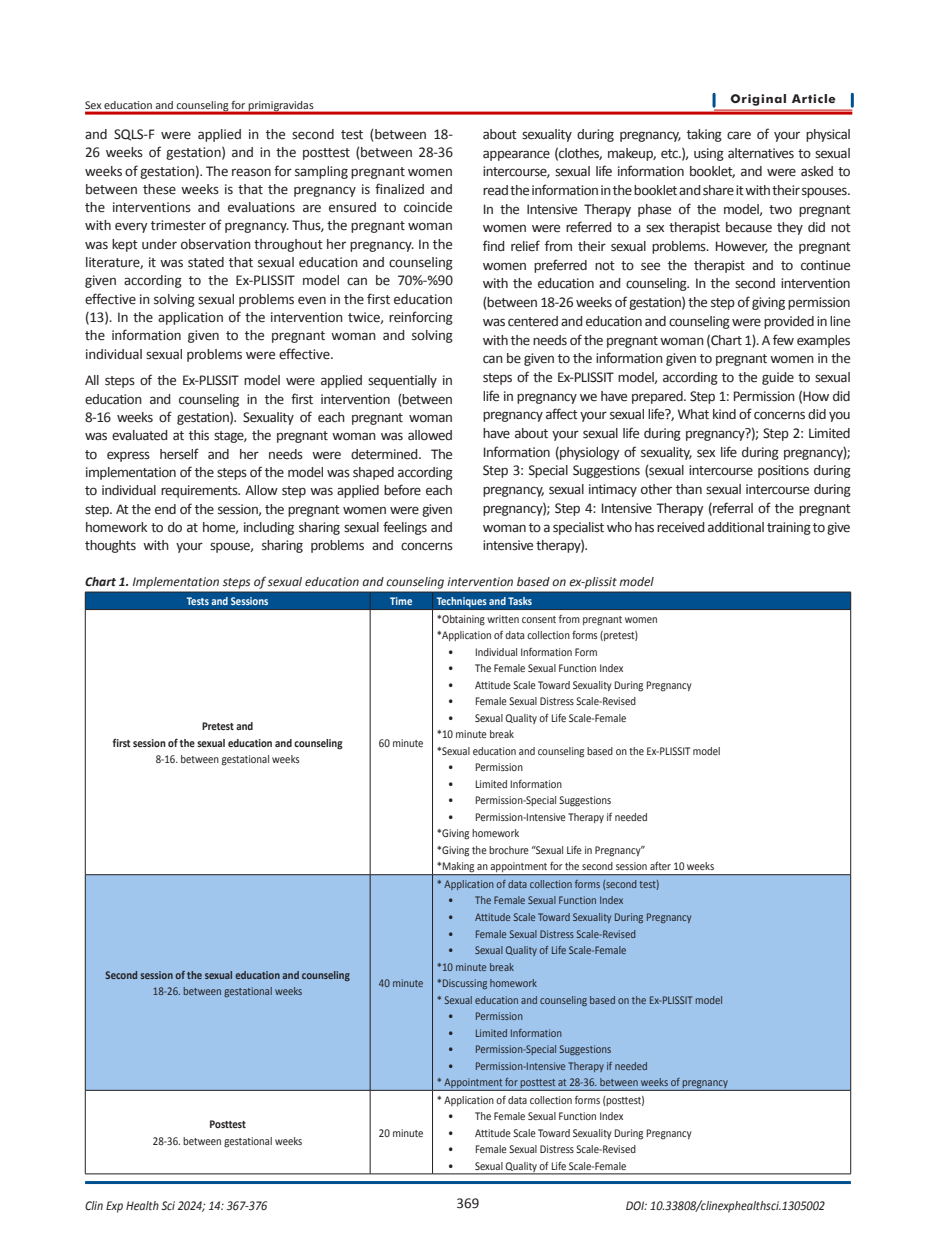
<style>
.page{position:relative;width:936px;height:1255px;background:#fff}
.page>*{position:absolute;margin:0;border:0;box-sizing:border-box;transform-origin:0 0}
.MNormal-TR{font:15px/18.8px "Calibri";letter-spacing:-.03em;color:#231f20;text-align:justify}
.TabloH{font:italic 13.5px "Calibri";color:#231f20}
.TabloH-2{font:italic 13.5px "Calibri";color:#231f20;scale:.9 1}
.TabloTxt{font:12px "Calibri";color:#231f20;scale:.9 1}
.TabloTxt-2{font:700 12px "Calibri";color:#231f20;scale:.9 1}
.TabloTxt-3{font:12px "Calibri";color:#231f20}
.TabloTxt-4{font:700 12px "Calibri";color:#fff;scale:.9 1}
.t1{font:700 12px "Futura BT";letter-spacing:.07em;color:#231f20}
.s1{font-weight:700}
</style>
<div class="page">
<hr style="left:85px;top:1180px;width:765px;height:3px;background:#005090">
<hr style="left:85px;top:112px;width:767px;height:3px;background:#c80000">
<svg style="left:712px;top:94px;width:3px;height:12px"></svg>
<svg style="left:850px;top:94px;width:3px;height:12px"></svg>
<hr style="left:714px;top:110px;width:138px;height:1px;background:#c80000">
<div style="left:86px;top:875px;width:764px;height:215px;background:#a0c6ee"></div>
<hr style="left:85px;top:591px;width:285px;height:1px;background:#231f20">
<hr style="left:370px;top:591px;width:62px;height:1px;background:#231f20">
<hr style="left:432px;top:591px;width:418px;height:1px;background:#231f20">
<div style="left:85px;top:592px;width:766px;height:17px;background:#005090"></div>
<hr style="left:85px;top:609px;width:285px;height:1px;background:#231f20">
<hr style="left:85px;top:609px;width:1px;height:265px;background:#231f20">
<hr style="left:370px;top:609px;width:62px;height:1px;background:#231f20">
<hr style="left:370px;top:609px;width:1px;height:265px;background:#231f20">
<hr style="left:432px;top:609px;width:418px;height:1px;background:#231f20">
<hr style="left:432px;top:609px;width:1px;height:265px;background:#231f20">
<hr style="left:850px;top:609px;width:1px;height:265px;background:#231f20">
<hr style="left:85px;top:874px;width:285px;height:1px;background:#231f20">
<hr style="left:85px;top:874px;width:1px;height:216px;background:#231f20">
<hr style="left:370px;top:874px;width:62px;height:1px;background:#231f20">
<hr style="left:370px;top:874px;width:1px;height:216px;background:#231f20">
<hr style="left:432px;top:874px;width:418px;height:1px;background:#231f20">
<hr style="left:432px;top:874px;width:1px;height:216px;background:#231f20">
<hr style="left:850px;top:874px;width:1px;height:216px;background:#231f20">
<hr style="left:85px;top:1090px;width:285px;height:1px;background:#231f20">
<hr style="left:85px;top:1090px;width:1px;height:83px;background:#231f20">
<hr style="left:370px;top:1090px;width:62px;height:1px;background:#231f20">
<hr style="left:370px;top:1090px;width:1px;height:83px;background:#231f20">
<hr style="left:432px;top:1090px;width:418px;height:1px;background:#231f20">
<hr style="left:432px;top:1090px;width:1px;height:83px;background:#231f20">
<hr style="left:850px;top:1090px;width:1px;height:83px;background:#231f20">
<hr style="left:85px;top:1173px;width:285px;height:1px;background:#231f20">
<hr style="left:370px;top:1173px;width:62px;height:1px;background:#231f20">
<hr style="left:432px;top:1173px;width:418px;height:1px;background:#231f20">
<p class="TabloTxt-3" style="left:85px;top:98px;width:230px">Sex education and counseling for primigravidas</p>
<p class="t1" style="left:730px;top:92px;width:107px">Original Article</p>
<p class="MNormal-TR" style="left:85px;top:124px;width:369px;line-height:18.3px">and SQLS-F were applied in the second test (between 18- 26 weeks of gestation) and in the posttest (between 28-36 weeks of gestation). The reason for sampling pregnant women between these weeks is that the pregnancy is finalized and the interventions and evaluations are ensured to coincide with every trimester of pregnancy. Thus, the pregnant woman was kept under observation throughout her pregnancy. In the literature, it was stated that sexual education and counseling given according to the Ex-PLISSIT model can be 70%-%90 effective in solving sexual problems even in the first education (13). In the application of the intervention twice, reinforcing the information given to the pregnant woman and solving individual sexual problems were effective.</p>
<p class="MNormal-TR" style="left:85px;top:370px;width:369px;line-height:18.3px">All steps of the Ex-PLISSIT model were applied sequentially in education and counseling in the first intervention (between 8-16 weeks of gestation). Sexuality of each pregnant woman was evaluated at this stage, the pregnant woman was allowed to express herself and her needs were determined. The implementation of the steps of the model was shaped according to individual requirements. Allow step was applied before each step. At the end of the session, the pregnant women were given homework to do at home, including sharing sexual feelings and thoughts with your spouse, sharing problems and concerns</p>
<p class="MNormal-TR" style="left:483px;top:124px;width:369px">about sexuality during pregnancy, taking care of your physical appearance (clothes, makeup, etc.), using alternatives to sexual intercourse, sexual life information booklet, and were asked to read the information in the booklet and share it with their spouses.<br>In the Intensive Therapy phase of the model, two pregnant women were referred to a sex therapist because they did not find relief from their sexual problems. However, the pregnant women preferred not to see the therapist and to continue with the education and counseling. In the second intervention (between 18-26 weeks of gestation) the step of giving permission was centered and education and counseling were provided in line with the needs of the pregnant woman (Chart 1). A few examples can be given to the information given to pregnant women in the steps of the Ex-PLISSIT model, according to the guide to sexual life in pregnancy we have prepared. Step 1: Permission (How did pregnancy affect your sexual life?, What kind of concerns did you have about your sexual life during pregnancy?); Step 2: Limited Information (physiology of sexuality, sex life during pregnancy); Step 3: Special Suggestions (sexual intercourse positions during pregnancy, sexual intimacy other than sexual intercourse during pregnancy); Step 4: Intensive Therapy (referral of the pregnant woman to a specialist who has received additional training to give intensive therapy).</p>
<p class="TabloH" style="left:85px;top:572px;width:570px"><span class="s1">Chart 1.</span> Implementation steps of sexual education and counseling intervention based on ex-plissit model</p>
<p class="TabloTxt-4" style="left:187px;top:593px;width:92px">Tests and Sessions</p>
<p class="TabloTxt-4" style="left:390px;top:593px;width:26px">Time</p>
<p class="TabloTxt-4" style="left:437px;top:593px;width:107px">Techniques and Tasks</p>
<p class="TabloTxt-2" style="left:202px;top:717px;width:58px">Pretest and</p>
<p class="TabloTxt-2" style="left:113px;top:734px;width:256px">first session of the sexual education and counseling</p>
<p class="TabloTxt" style="left:156px;top:751px;width:161px">8-16. between gestational weeks</p>
<p class="TabloTxt-2" style="left:106px;top:966px;width:273px">Second session of the sexual education and counseling</p>
<p class="TabloTxt" style="left:153px;top:983px;width:168px">18-26. between gestational weeks</p>
<p class="TabloTxt-2" style="left:209px;top:1115px;width:42px">Posttest</p>
<p class="TabloTxt" style="left:153px;top:1133px;width:168px">28-36. between gestational weeks</p>
<p class="TabloTxt" style="left:379px;top:735px;width:51px">60 minute</p>
<p class="TabloTxt" style="left:379px;top:975px;width:51px">40 minute</p>
<p class="TabloTxt" style="left:379px;top:1125px;width:51px">20 minute</p>
<p class="TabloTxt" style="left:437px;top:611px;width:247px">*Obtaining written consent from pregnant women</p>
<p class="TabloTxt" style="left:437px;top:628px;width:225px">*Application of data collection forms (pretest)</p>
<p class="TabloTxt" style="left:448px;top:644px;width:168px">• Individual Information Form</p>
<p class="TabloTxt" style="left:448px;top:661px;width:196px">• The Female Sexual Function Index</p>
<p class="TabloTxt" style="left:448px;top:677px;width:272px">• Attitude Scale Toward Sexuality During Pregnancy</p>
<p class="TabloTxt" style="left:448px;top:694px;width:210px">• Female Sexual Distress Scale-Revised</p>
<p class="TabloTxt" style="left:448px;top:710px;width:200px">• Sexual Quality of Life Scale-Female</p>
<p class="TabloTxt" style="left:437px;top:727px;width:87px">*10 minute break</p>
<p class="TabloTxt" style="left:437px;top:743px;width:317px">*Sexual education and counseling based on the Ex-PLISSIT model</p>
<p class="TabloTxt" style="left:448px;top:760px;width:85px">• Permission</p>
<p class="TabloTxt" style="left:448px;top:776px;width:128px">• Limited Information</p>
<p class="TabloTxt" style="left:448px;top:793px;width:183px">• Permission-Special Suggestions</p>
<p class="TabloTxt" style="left:448px;top:809px;width:223px">• Permission-Intensive Therapy if needed</p>
<p class="TabloTxt" style="left:437px;top:826px;width:93px">*Giving homework</p>
<p class="TabloTxt" style="left:437px;top:842px;width:233px">*Giving the brochure “Sexual Life in Pregnancy”</p>
<p class="TabloTxt" style="left:437px;top:859px;width:310px">*Making an appointment for the second session after 10 weeks</p>
<p class="TabloTxt" style="left:437px;top:876px;width:249px">* Application of data collection forms (second test)</p>
<p class="TabloTxt" style="left:448px;top:893px;width:196px">• The Female Sexual Function Index</p>
<p class="TabloTxt" style="left:448px;top:909px;width:272px">• Attitude Scale Toward Sexuality During Pregnancy</p>
<p class="TabloTxt" style="left:448px;top:926px;width:210px">• Female Sexual Distress Scale-Revised</p>
<p class="TabloTxt" style="left:448px;top:942px;width:200px">• Sexual Quality of Life Scale-Female</p>
<p class="TabloTxt" style="left:437px;top:959px;width:87px">*10 minute break</p>
<p class="TabloTxt" style="left:437px;top:975px;width:113px">*Discussing homework</p>
<p class="TabloTxt" style="left:437px;top:992px;width:319px">* Sexual education and counseling based on the Ex-PLISSIT model</p>
<p class="TabloTxt" style="left:448px;top:1008px;width:85px">• Permission</p>
<p class="TabloTxt" style="left:448px;top:1025px;width:128px">• Limited Information</p>
<p class="TabloTxt" style="left:448px;top:1041px;width:183px">• Permission-Special Suggestions</p>
<p class="TabloTxt" style="left:448px;top:1058px;width:223px">• Permission-Intensive Therapy if needed</p>
<p class="TabloTxt" style="left:437px;top:1074px;width:325px">* Appointment for posttest at 28-36. between weeks of pregnancy</p>
<p class="TabloTxt" style="left:437px;top:1092px;width:233px">* Application of data collection forms (posttest)</p>
<p class="TabloTxt" style="left:448px;top:1108px;width:196px">• The Female Sexual Function Index</p>
<p class="TabloTxt" style="left:448px;top:1125px;width:272px">• Attitude Scale Toward Sexuality During Pregnancy</p>
<p class="TabloTxt" style="left:448px;top:1141px;width:210px">• Female Sexual Distress Scale-Revised</p>
<p class="TabloTxt" style="left:448px;top:1158px;width:200px">• Sexual Quality of Life Scale-Female</p>
<p class="TabloH-2" style="left:85px;top:1196px;width:204px">Clin Exp Health Sci 2024; 14: 367-376</p>
<p class="MNormal-TR" style="left:456px;top:1192px;width:24px">369</p>
<p class="TabloH-2" style="left:625px;top:1196px;width:223px">DOI: 10.33808/clinexphealthsci.1305002</p>
</div>
